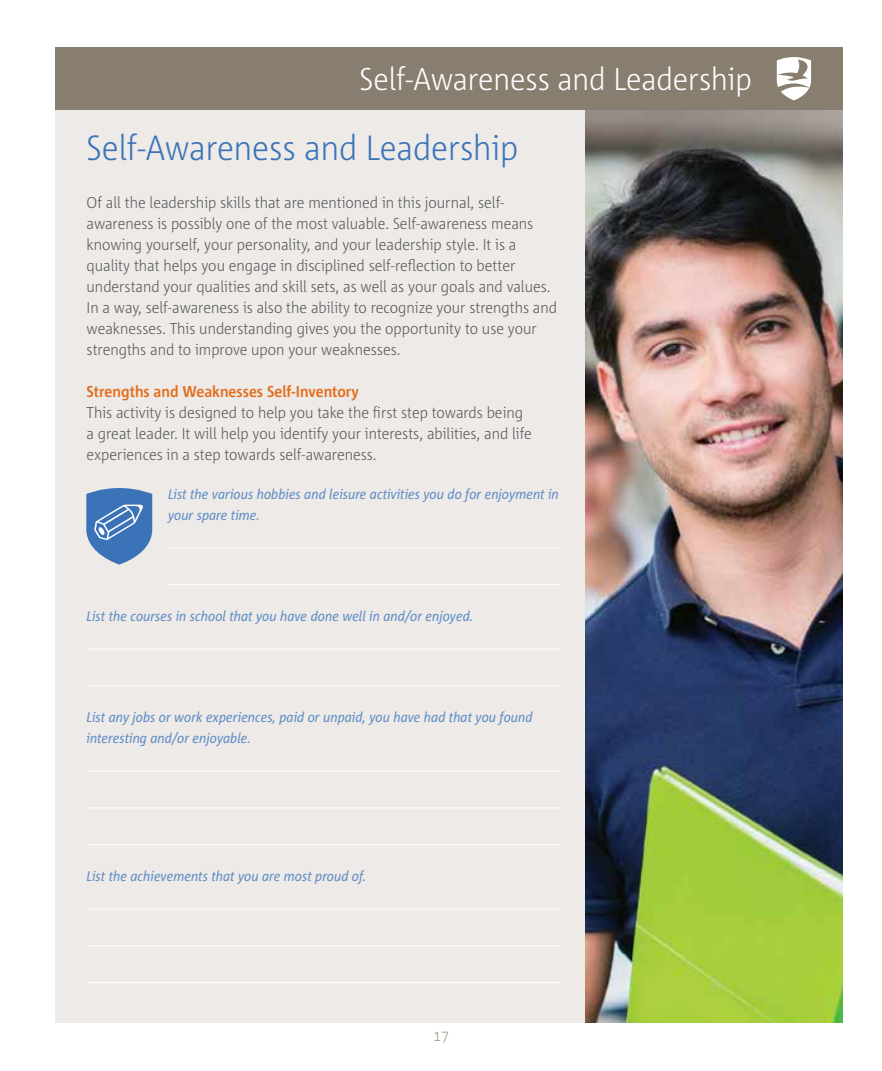
<style>
.page{position:relative;width:882px;height:1071px;background:#fff}
.page>*{position:absolute;margin:0;border:0;box-sizing:border-box;transform-origin:0 0}
.t1{font:300 35px "Corpid C1 s S Cd";color:#3b73b9}
.t2{font:300 31.5px "Corpid C1 s S Cd";color:#fff}
.t3{font:300 15.75px/21px "Corpid C1 s S Cd";color:#58595b}
.t4{font:700 15.75px "Corpid C1 s S Cd";color:#e36f1e}
.t5{font:300 15.75px "Corpid C1 s S Cd";color:#a0988b}
.t6{font:italic 14px/21px "Corpid C1 s S Cd";color:#628fc7}
</style>
<div class="page">
<div style="left:55px;top:101px;width:788px;height:921px;background:#edeae7"></div>
<div style="left:55px;top:47px;width:788px;height:63px;background:#887e6f"></div>
<svg style="left:777px;top:57px;width:34px;height:43px"></svg>
<hr style="left:168px;top:548px;width:394px;height:1px;background:#fff">
<hr style="left:168px;top:584px;width:394px;height:1px;background:#fff">
<hr style="left:87px;top:649px;width:475px;height:1px;background:#fff">
<hr style="left:87px;top:685px;width:475px;height:1px;background:#fff">
<hr style="left:87px;top:771px;width:475px;height:1px;background:#fff">
<hr style="left:87px;top:808px;width:475px;height:1px;background:#fff">
<hr style="left:87px;top:844px;width:475px;height:1px;background:#fff">
<hr style="left:87px;top:909px;width:475px;height:1px;background:#fff">
<hr style="left:87px;top:945px;width:475px;height:1px;background:#fff">
<hr style="left:87px;top:982px;width:475px;height:1px;background:#fff">
<img style="left:585px;top:110px;width:258px;height:912px">
<svg style="left:86px;top:488px;width:66px;height:77px"></svg>
<h2 class="t2" style="left:360px;top:59px;width:394px">Self-Awareness and Leadership</h2>
<h1 class="t1" style="left:87px;top:126px;width:433px">Self-Awareness and Leadership</h1>
<p class="t3" style="left:87px;top:192px;width:472px">Of all the leadership skills that are mentioned in this journal, self&shy;awareness is possibly one of the most valuable. Self-awareness means knowing yourself, your personality, and your leadership style. It is a quality that helps you engage in disciplined self-reflection to better understand your qualities and skill sets, as well as your goals and values.<br>In a way, self-awareness is also the ability to recognize your strengths and weaknesses. This understanding gives you the opportunity to use your strengths and to improve upon your weaknesses.</p>
<p class="t4" style="left:87px;top:382px;width:274px">Strengths and Weaknesses Self-Inventory</p>
<p class="t3" style="left:87px;top:402px;width:447px">This activity is designed to help you take the first step towards being a great leader. It will help you identify your interests, abilities, and life experiences in a step towards self-awareness.</p>
<p class="t6" style="left:168px;top:483px;width:392px">List the various hobbies and leisure activities you do for enjoyment in your spare time.</p>
<p class="t6" style="left:87px;top:605px;width:388px">List the courses in school that you have done well in and/or enjoyed.</p>
<p class="t6" style="left:87px;top:706px;width:447px">List any jobs or work experiences, paid or unpaid, you have had that you found interesting and/or enjoyable.</p>
<p class="t6" style="left:87px;top:865px;width:281px">List the achievements that you are most proud of.</p>
<p class="t5" style="left:433px;top:1026px;width:17px">17</p>
</div>
